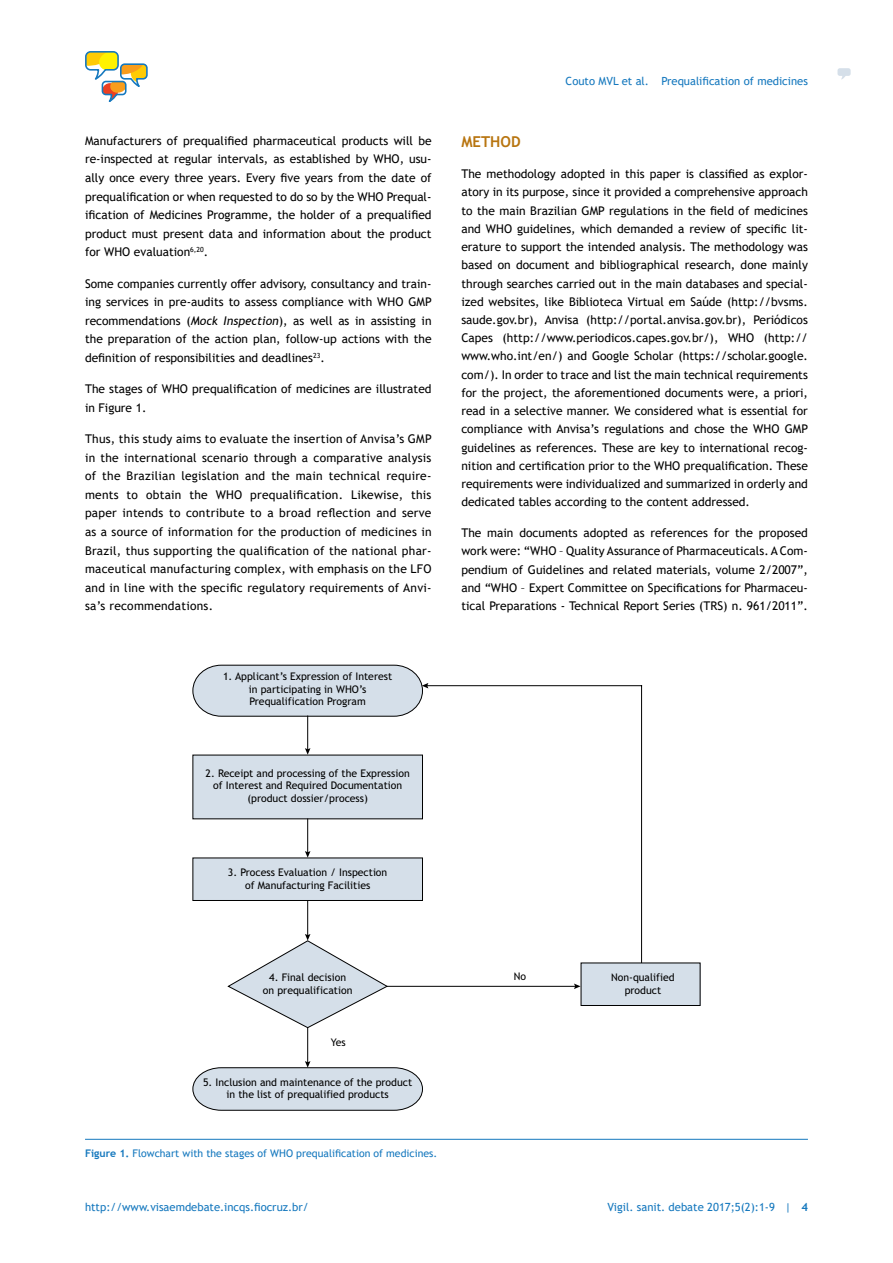
<style>
.page{position:relative;width:893px;height:1263px;background:#fff}
.page>*{position:absolute;margin:0;border:0;box-sizing:border-box;transform-origin:0 0}
.t1{font:700 15px "Trebuchet MS";color:#b87510}
.t2{font:12px/18.3px "Trebuchet MS";color:#000;text-align:justify}
.t3{font:11.25px "Trebuchet MS";color:#1578be}
.t4{font:10.5px/12.6px "Trebuchet MS";color:#000;text-align:center}
.t5{font:10.5px "Trebuchet MS";color:#1578be}
.s1{font-style:italic}
.s2{font-weight:700}
</style>
<div class="page">
<svg style="left:85px;top:51px;width:63px;height:51px"></svg>
<svg style="left:837px;top:68px;width:14px;height:11px"></svg>
<div style="left:193px;top:755px;width:229px;height:64px;background:#d5dfe9"></div>
<div style="left:193px;top:858px;width:229px;height:42px;background:#d5dfe9"></div>
<div style="left:192px;top:857px;width:231px;height:44px;border:1px solid #000"></div>
<div style="left:581px;top:963px;width:119px;height:42px;background:#d5dfe9"></div>
<div style="left:581px;top:962px;width:119px;height:44px;border:1px solid #000"></div>
<hr style="left:641px;top:686px;width:1px;height:276px;background:#000">
<hr style="left:426px;top:685px;width:216px;height:1px;background:#000">
<svg style="left:192px;top:665px;width:236px;height:52px;background:#d0d9e1"></svg>
<hr style="left:307px;top:716px;width:1px;height:34px;background:#000">
<svg style="left:305px;top:748px;width:5px;height:7px"></svg>
<hr style="left:307px;top:819px;width:1px;height:34px;background:#000">
<svg style="left:305px;top:851px;width:5px;height:7px"></svg>
<hr style="left:307px;top:900px;width:1px;height:36px;background:#000">
<svg style="left:227px;top:934px;width:161px;height:94px"></svg>
<hr style="left:307px;top:1028px;width:1px;height:35px;background:#000">
<svg style="left:192px;top:1061px;width:231px;height:49px"></svg>
<hr style="left:387px;top:986px;width:189px;height:1px;background:#000">
<svg style="left:574px;top:983px;width:7px;height:6px"></svg>
<hr style="left:85px;top:1139px;width:723px;height:1px;background:#1578be">
<p class="t2" style="left:85px;top:131px;width:348px">Manufacturers of prequalified pharmaceutical products will be re-inspected at regular intervals, as established by WHO, usu&shy;ally once every three years. Every five years from the date of prequalification or when requested to do so by the WHO Prequal&shy;ification of Medicines Programme, the holder of a prequalified product must present data and information about the product for WHO evaluation<sup>6,20</sup>.</p>
<p class="t2" style="left:85px;top:274px;width:348px">Some companies currently offer advisory, consultancy and train&shy;ing services in pre-audits to assess compliance with WHO GMP recommendations (<span class="s1">Mock Inspection</span>), as well as in assisting in the preparation of the action plan, follow-up actions with the definition of responsibilities and deadlines<sup>23</sup>.</p>
<p class="t2" style="left:85px;top:380px;width:348px">The stages of WHO prequalification of medicines are illustrated in Figure 1.</p>
<p class="t2" style="left:85px;top:429px;width:348px">Thus, this study aims to evaluate the insertion of Anvisa’s GMP in the international scenario through a comparative analysis of the Brazilian legislation and the main technical require&shy;ments to obtain the WHO prequalification. Likewise, this paper intends to contribute to a broad reflection and serve as a source of information for the production of medicines in Brazil, thus supporting the qualification of the national phar&shy;maceutical manufacturing complex, with emphasis on the LFO and in line with the specific regulatory requirements of Anvi&shy;sa’s recommendations.</p>
<p class="t4" style="left:223px;top:670px;width:171px">1. Applicant’s Expression of Interest in participating in WHO’s<br>Prequalification Program</p>
<p class="t4" style="left:206px;top:767px;width:206px">2. Receipt and processing of the Expression of Interest and Required Documentation (product dossier/process)</p>
<p class="t4" style="left:228px;top:866px;width:161px">3. Process Evaluation / Inspection of Manufacturing Facilities</p>
<p class="t3" style="left:566px;top:74px;width:244px">Couto MVL et al. Prequalification of medicines</p>
<p class="t1" style="left:461px;top:132px;width:61px">METHOD</p>
<p class="t2" style="left:461px;top:165px;width:348px">The methodology adopted in this paper is classified as explor&shy;atory in its purpose, since it provided a comprehensive approach to the main Brazilian GMP regulations in the field of medicines and WHO guidelines, which demanded a review of specific lit&shy;erature to support the intended analysis. The methodology was based on document and bibliographical research, done mainly through searches carried out in the main databases and special&shy;ized websites, like Biblioteca Virtual em Saúde (http://bvsms. saude.gov.br), Anvisa (http://portal.anvisa.gov.br), Periódicos Capes (http://www.periodicos.capes.gov.br/), WHO (http:// www.who.int/en/) and Google Scholar (https://scholar.google. com/). In order to trace and list the main technical requirements for the project, the aforementioned documents were, a priori, read in a selective manner. We considered what is essential for compliance with Anvisa’s regulations and chose the WHO GMP guidelines as references. These are key to international recog&shy;nition and certification prior to the WHO prequalification. These requirements were individualized and summarized in orderly and dedicated tables according to the content addressed.</p>
<p class="t2" style="left:461px;top:524px;width:348px">The main documents adopted as references for the proposed work were: “WHO – Quality Assurance of Pharmaceuticals. A Com&shy;pendium of Guidelines and related materials, volume 2/2007”, and “WHO – Expert Committee on Specifications for Pharmaceu&shy;tical Preparations - Technical Report Series (TRS) n. 961/2011”.</p>
<p class="t4" style="left:263px;top:971px;width:91px">4. Final decision on prequalification</p>
<p class="t4" style="left:331px;top:1035px;width:16px">Yes</p>
<p class="t4" style="left:203px;top:1075px;width:211px">5. Inclusion and maintenance of the product in the list of prequalified products</p>
<p class="t5" style="left:85px;top:1146px;width:354px"><span class="s2">Figure 1.</span> Flowchart with the stages of WHO prequalification of medicines.</p>
<p class="t4" style="left:514px;top:970px;width:14px">No</p>
<p class="t4" style="left:611px;top:971px;width:65px">Non-qualified product</p>
<p class="t3" style="left:85px;top:1199px;width:225px">http://www.visaemdebate.incqs.fiocruz.br/</p>
<p class="t3" style="left:608px;top:1199px;width:202px">Vigil. sanit. debate 2017;5(2):1-9 | <span class="s2">4</span></p>
</div>
